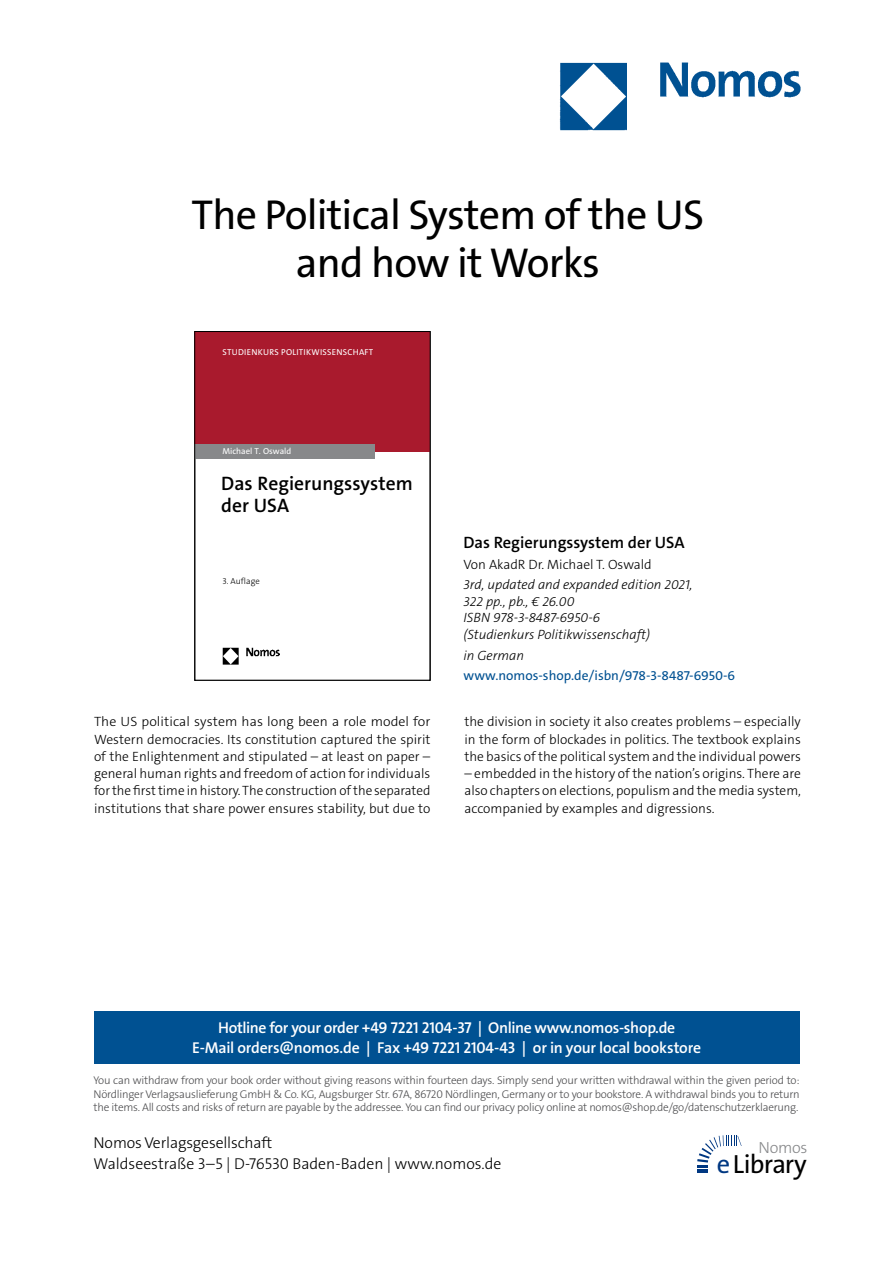
<style>
.page{position:relative;width:893px;height:1263px;background:#fff}
.page>*{position:absolute;margin:0;border:0;box-sizing:border-box;transform-origin:0 0}
.t1{font:42px/48px "The Sans Os F";letter-spacing:-.02em;color:#000;text-align:center}
.t2{font:26.4px "The Sans Os F";letter-spacing:-.03em;color:#000}
.t3{font:600 19.5px/22.2px "The Sans Os F";color:#000}
.t4{font:600 16.5px "The Sans C5";color:#000}
.t5{font:300 16.2px "The Sans Os F";letter-spacing:-.02em;color:#87888a}
.t6{font:600 15.75px/21px "The Sans Os F";letter-spacing:-.02em;color:#fff;text-align:center}
.t7{font:300 15.75px/21px "The Sans Os F";color:#000}
.t8{font:300 13.5px/17.2px "The Sans C5";color:#000;text-align:justify}
.t9{font:italic 300 13.5px/16.5px "The Sans C5";color:#000}
.t10{font:13.5px "The Sans C5";color:#005192}
.t11{font:300 11.25px/13.5px "The Sans Os F";letter-spacing:-.02em;color:#4b4b4d;text-align:justify}
.t12{font:8.7px "The Sans Os F";letter-spacing:.03em;color:#fff}
.t13{font:8.7px "The Sans Os F";color:#fff}
.t14{font:300 8.7px "The Sans Os F";color:#000}
.s1{color:#003882}
</style>
<div class="page">
<div style="left:94px;top:1011px;width:705px;height:52px;background:#005192"></div>
<svg style="left:697px;top:1135px;width:45px;height:38px"></svg>
<img style="left:559px;top:62px;width:242px;height:69px">
<div style="left:195px;top:331px;width:235px;height:121px;background:#a91a2d"></div>
<div style="left:195px;top:444px;width:180px;height:15px;background:#87888a"></div>
<img style="left:222px;top:648px;width:58px;height:16px">
<div style="left:194px;top:331px;width:236px;height:349px;border:1px solid #000"></div>
<h1 class="t1" style="left:192px;top:195px;width:514px">The Political System of the US and how it Works</h1>
<p class="t12" style="left:222px;top:348px;width:152px">STUDIENKURS POLITIKWISSENSCHAFT</p>
<p class="t13" style="left:222px;top:448px;width:70px">Michael T. Oswald</p>
<h3 class="t3" style="left:221px;top:472px;width:193px">Das Regierungssystem der USA</h3>
<p class="t14" style="left:222px;top:576px;width:39px">3. Auflage</p>
<p class="t4" style="left:463px;top:532px;width:223px">Das Regierungssystem der USA</p>
<p class="t8" style="left:463px;top:555px;width:190px">Von AkadR Dr. Michael T. Oswald</p>
<p class="t9" style="left:463px;top:577px;width:231px">3rd, updated and expanded edition 2021,<br>322 pp., pb., € 26.00<br>ISBN 978-3-8487-6950-6<br>(Studienkurs Politikwissenschaft)</p>
<p class="t9" style="left:463px;top:647px;width:62px">in German</p>
<p class="t10" style="left:463px;top:667px;width:273px">www.nomos-shop.de/isbn/978-3-8487-6950-6</p>
<p class="t8" style="left:94px;top:713px;width:338px">The US political system has long been a role model for Western democracies. Its constitution captured the spirit of the Enlightenment and stipulated – at least on paper – general human rights and freedom of action for individuals for the first time in history. The construction of the separated institutions that share power ensures stability, but due to</p>
<p class="t8" style="left:464px;top:713px;width:338px">the division in society it also creates problems – especially in the form of blockades in politics. The textbook explains the basics of the political system and the individual powers</p>
<p class="t8" style="left:464px;top:765px;width:338px">– embedded in the history of the nation’s origins. There are also chapters on elections, populism and the media system, accompanied by examples and digressions.</p>
<p class="t6" style="left:192px;top:1017px;width:510px">Hotline for your order +49 7221 2104-37 | Online www.nomos-shop.de<br>E-Mail orders@nomos.de | Fax +49 7221 2104-43 | or in your local bookstore</p>
<p class="t11" style="left:94px;top:1074px;width:708px">You can withdraw from your book order without giving reasons within fourteen days. Simply send your written withdrawal within the given period to:<br>Nördlinger Verlagsauslieferung GmbH &amp; Co. KG, Augsburger Str. 67A, 86720 Nördlingen, Germany or to your bookstore. A withdrawal binds you to return the items. All costs and risks of return are payable by the addressee. You can find our privacy policy online at nomos@shop.de/go/datenschutzerklaerung.</p>
<p class="t7" style="left:94px;top:1133px;width:409px">Nomos Verlagsgesellschaft<br>Waldseestraße 3–5 | D-76530 Baden-Baden | www.nomos.de</p>
<p class="t5" style="left:758px;top:1137px;width:51px">Nomos</p>
<h2 class="t2" style="left:717px;top:1153px;width:91px"><span class="s1">e</span>Library</h2>
</div>
